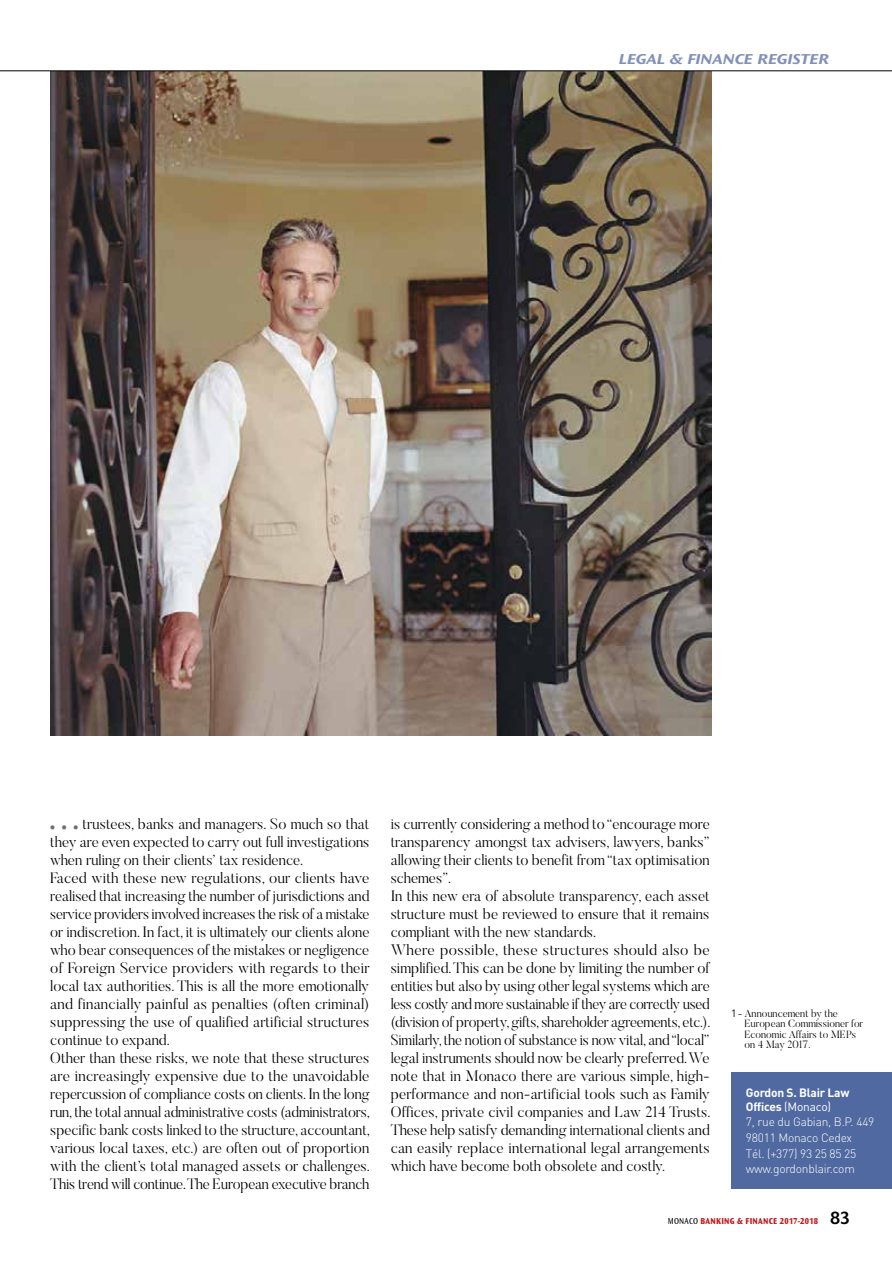
<style>
.page{position:relative;width:892px;height:1262px;background:#fff}
.page>*{position:absolute;margin:0;border:0;box-sizing:border-box;transform-origin:0 0}
.t1{font:36px "Minion Pro";color:#706f6f}
.t2{font:300 15px/18px "Butler";color:#000}
.t3{font:italic 700 expanded 15px "Ocean Sans Std";color:#8390bc}
.t4{font:300 12px/15.6px "DIN";letter-spacing:-.02em;color:#fff}
.t5{font:700 12px/13.5px "DIN";letter-spacing:-.02em;color:#fff}
.t6{font:300 10.5px/10.5px "Butler";color:#000}
.t7{font:800 9px "Ocean Sans Std";letter-spacing:.03em;color:#c51a1b;scale:.9 1}
.s1{font-family:"DIN";font-weight:400}
.s2{font-weight:400}
.s3{font-weight:400;color:#000}
.s4{font-family:"Delta";font-weight:400;font-size:18px;color:#000}
</style>
<div class="page">
<img style="left:50px;top:71px;width:661px;height:664px">
<div style="left:731px;top:1072px;width:160px;height:117px;background:#5069a0"></div>
<hr style="left:0;top:70px;width:891px;height:1px;background:#000">
<p class="t3" style="left:619px;top:50px;width:211px">LEGAL &amp; FINANCE REGISTER</p>
<p class="t2" style="left:50px;top:814px;width:321px;text-indent:32px">trustees, banks and managers. So much so that they are even expected to carry out full investigations when ruling on their clients’ tax residence.<br>Faced with these new regulations, our clients have realised that increasing the number of jurisdictions and service providers involved increases the risk of a mistake or indiscretion. In fact, it is ultimately our clients alone who bear consequences of the mistakes or negligence of Foreign Service providers with regards to their local tax authorities. This is all the more emotionally and financially painful as penalties (often criminal) suppressing the use of qualified artificial structures continue to expand.<br>Other than these risks, we note that these structures are increasingly expensive due to the unavoidable repercussion of compliance costs on clients. In the long run, the total annual administrative costs (administrators, specific bank costs linked to the structure, accountant, various local taxes, etc.) are often out of proportion with the client’s total managed assets or challenges.<br>This trend will continue. The European executive branch</p>
<p class="t2" style="left:390px;top:814px;width:321px">is currently considering a method to “encourage more transparency amongst tax advisers, lawyers, banks” allowing their clients to benefit from “tax optimisation schemes”.<br>In this new era of absolute transparency, each asset structure must be reviewed to ensure that it remains compliant with the new standards.<br>Where possible, these structures should also be simplified. This can be done by limiting the number of entities but also by using other legal systems which are less costly and more sustainable if they are correctly used (division of property, gifts, shareholder agreements, etc.).<br>Similarly, the notion of substance is now vital, and “local” legal instruments should now be clearly preferred. We note that in Monaco there are various simple, high&shy;performance and non-artificial tools such as Family Offices, private civil companies and Law 214 Trusts.<br>These help satisfy demanding international clients and can easily replace international legal arrangements which have become both obsolete and costly.</p>
<h1 class="t1" style="left:47px;top:793px;width:36px">…</h1>
<p class="t6" style="left:744px;top:1007px;width:120px;text-indent:-13px"><span class="s1">1</span> - Announcement by the<br>European Commissioner for<br>Economic Affairs to MEPs on 4 May 2017.</p>
<p class="t5" style="left:745px;top:1085px;width:105px">Gordon S. Blair Law<br>Offices <span class="s2">(Monaco)</span></p>
<p class="t4" style="left:745px;top:1114px;width:130px">7, rue du Gabian, B.P. 449<br>98011 Monaco Cedex<br>Tél. (+377) 93 25 85 25 www.gordonblair.com</p>
<p class="t7" style="left:667px;top:1216px;width:204px"><span class="s3">MONACO</span> BANKING &amp; FINANCE 2017-2018 <span class="s4">83</span></p>
</div>
